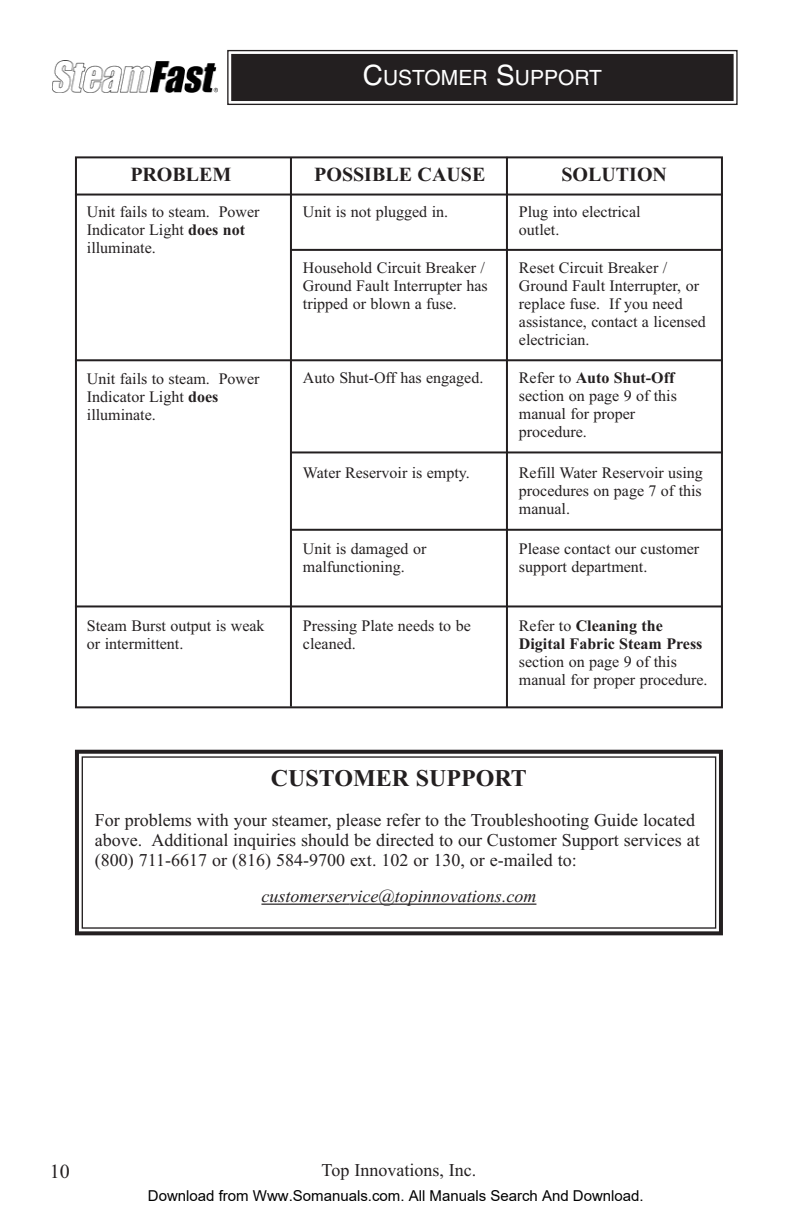
<style>
.page{position:relative;width:792px;height:1224px;background:#fff}
.page>*{position:absolute;margin:0;border:0;box-sizing:border-box;transform-origin:0 0}
.t1{font:700 24px "Times New Roman";color:#231f20}
.t2{font:21px "Helvetica";color:#fff}
.t3{font:700 20px "Times New Roman";color:#231f20}
.t4{font:20px "Times New Roman";color:#231f20}
.t5{font:18px/20px "Times New Roman";color:#231f20}
.t6{font:italic 18px "Times New Roman";color:#231f20}
.t7{font:16px/18px "Times New Roman";color:#231f20}
.t8{font:700 16px/18px "Times New Roman";color:#231f20}
.t9{font:15px "Arial";color:#000}
.s1{font-size:28px}
.s2{font-weight:700}
.s3{font-weight:400}
</style>
<div class="page">
<div style="left:233px;top:56px;width:499px;height:43px;background:#231f20"></div>
<div style="left:227px;top:50px;width:511px;height:55px;border:1px solid #231f20"></div>
<div style="left:231px;top:54px;width:503px;height:47px;border:4px solid #231f20"></div>
<svg style="left:74px;top:156px;width:649px;height:553px"></svg>
<hr style="left:291px;top:249px;width:432px;height:2px;background:#231f20">
<hr style="left:75px;top:359px;width:648px;height:2px;background:#231f20">
<hr style="left:291px;top:451px;width:432px;height:2px;background:#231f20">
<hr style="left:75px;top:605px;width:648px;height:2px;background:#231f20">
<hr style="left:291px;top:529px;width:432px;height:2px;background:#231f20">
<hr style="left:261px;top:904px;width:88px;height:1px;background:#231f20">
<hr style="left:349px;top:904px;width:187px;height:1px;background:#231f20">
<div style="left:75px;top:750px;width:648px;height:185px;border:4px solid #231f20"></div>
<img style="left:53px;top:61px;width:164px;height:31px">
<h2 class="t2" style="left:363px;top:70px;width:241px"><span class="s1">C</span>USTOMER <span class="s1">S</span>UPPORT</h2>
<p class="t3" style="left:130px;top:168px;width:103px">PROBLEM</p>
<p class="t3" style="left:314px;top:168px;width:173px">POSSIBLE CAUSE</p>
<p class="t3" style="left:561px;top:168px;width:107px">SOLUTION</p>
<p class="t7" style="left:87px;top:204px;width:174px">Unit fails to steam. Power<br>Indicator Light <span class="s2">does not </span>illuminate.</p>
<p class="t7" style="left:303px;top:205px;width:147px">Unit is not plugged in.</p>
<p class="t7" style="left:519px;top:205px;width:123px">Plug into electrical outlet.</p>
<p class="t7" style="left:303px;top:260px;width:186px">Household Circuit Breaker /<br>Ground Fault Interrupter has tripped or blown a fuse.</p>
<p class="t7" style="left:519px;top:260px;width:188px">Reset Circuit Breaker /<br>Ground Fault Interrupter, or replace fuse. If you need assistance, contact a licensed electrician.</p>
<p class="t7" style="left:87px;top:371px;width:174px">Unit fails to steam. Power<br>Indicator Light <span class="s2">does </span>illuminate.</p>
<p class="t7" style="left:303px;top:370px;width:182px">Auto Shut-Off has engaged.</p>
<p class="t7" style="left:519px;top:370px;width:159px">Refer to <span class="s2">Auto Shut-Off </span>section on page 9 of this manual for proper procedure.</p>
<p class="t7" style="left:303px;top:465px;width:168px">Water Reservoir is empty.</p>
<p class="t7" style="left:519px;top:465px;width:186px;text-align:justify">Refill Water Reservoir using procedures on page 7 of this manual.</p>
<p class="t7" style="left:303px;top:541px;width:125px">Unit is damaged or malfunctioning.</p>
<p class="t7" style="left:519px;top:541px;width:182px">Please contact our customer support department.</p>
<p class="t7" style="left:87px;top:618px;width:179px">Steam Burst output is weak or intermittent.</p>
<p class="t7" style="left:303px;top:618px;width:169px">Pressing Plate needs to be cleaned.</p>
<p class="t8" style="left:519px;top:618px;width:185px"><span class="s3">Refer to</span> Cleaning the<br>Digital Fabric Steam Press</p>
<p class="t7" style="left:519px;top:654px;width:190px">section on page 9 of this manual for proper procedure.</p>
<h1 class="t1" style="left:271px;top:770px;width:258px">CUSTOMER SUPPORT</h1>
<p class="t5" style="left:95px;top:812px;width:606px">For problems with your steamer, please refer to the Troubleshooting Guide located above. Additional inquiries should be directed to our Customer Support services at (800) 711-6617 or (816) 584-9700 ext. 102 or 130, or e-mailed to:</p>
<p class="t6" style="left:261px;top:890px;width:277px">customerservice@topinnovations.com</p>
<p class="t4" style="left:50px;top:1164px;width:22px">10</p>
<p class="t5" style="left:322px;top:1162px;width:156px">Top Innovations, Inc.</p>
<p class="t9" style="left:148px;top:1187px;width:497px">Download from Www.Somanuals.com. All Manuals Search And Download.</p>
</div>
